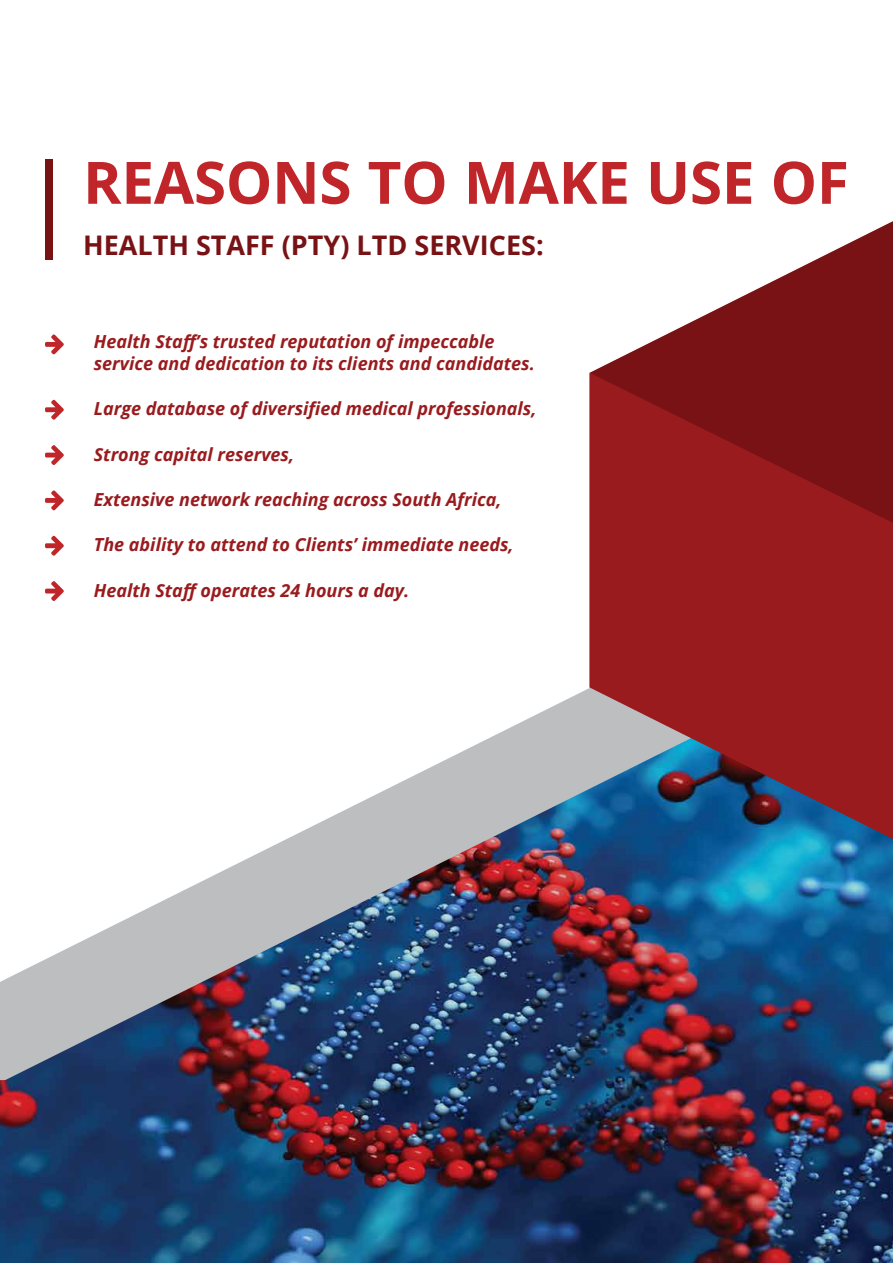
<style>
.page{position:relative;width:893px;height:1263px;background:#fff}
.page>*{position:absolute;margin:0;border:0;box-sizing:border-box;transform-origin:0 0}
.t1{font:700 58.5px "Open Sans";letter-spacing:-.005em;color:#c02629}
.t2{font:700 27px "Open Sans";color:#781214}
.t3{font:italic 700 18px/21.6px "Open Sans";color:#991b1e}
</style>
<div class="page">
<img style="left:0;top:1080px;width:893px;height:183px">
<img style="left:0;top:537px;width:893px;height:543px">
<svg style="left:590px;top:221px;width:303px;height:152px"></svg>
<svg style="left:590px;top:373px;width:303px;height:466px;background:#84272f"></svg>
<div style="left:45px;top:159px;width:8px;height:100px;background:#781214"></div>
<svg style="left:45px;top:334px;width:19px;height:20px"></svg>
<svg style="left:45px;top:400px;width:19px;height:20px"></svg>
<svg style="left:45px;top:445px;width:19px;height:20px"></svg>
<svg style="left:45px;top:490px;width:19px;height:20px"></svg>
<svg style="left:45px;top:536px;width:19px;height:20px"></svg>
<svg style="left:45px;top:581px;width:19px;height:20px"></svg>
<h1 class="t1" style="left:83px;top:141px;width:767px">REASONS TO MAKE USE OF</h1>
<h2 class="t2" style="left:83px;top:226px;width:462px">HEALTH STAFF (PTY) LTD SERVICES:</h2>
<p class="t3" style="left:94px;top:330px;width:442px">Health Staff’s trusted reputation of impeccable service and dedication to its clients and candidates.</p>
<p class="t3" style="left:94px;top:398px;width:444px">Large database of diversified medical professionals,</p>
<p class="t3" style="left:94px;top:443px;width:202px">Strong capital reserves,</p>
<p class="t3" style="left:94px;top:488px;width:409px">Extensive network reaching across South Africa,</p>
<p class="t3" style="left:94px;top:534px;width:421px">The ability to attend to Clients’ immediate needs,</p>
<p class="t3" style="left:94px;top:579px;width:317px">Health Staff operates 24 hours a day.</p>
</div>
